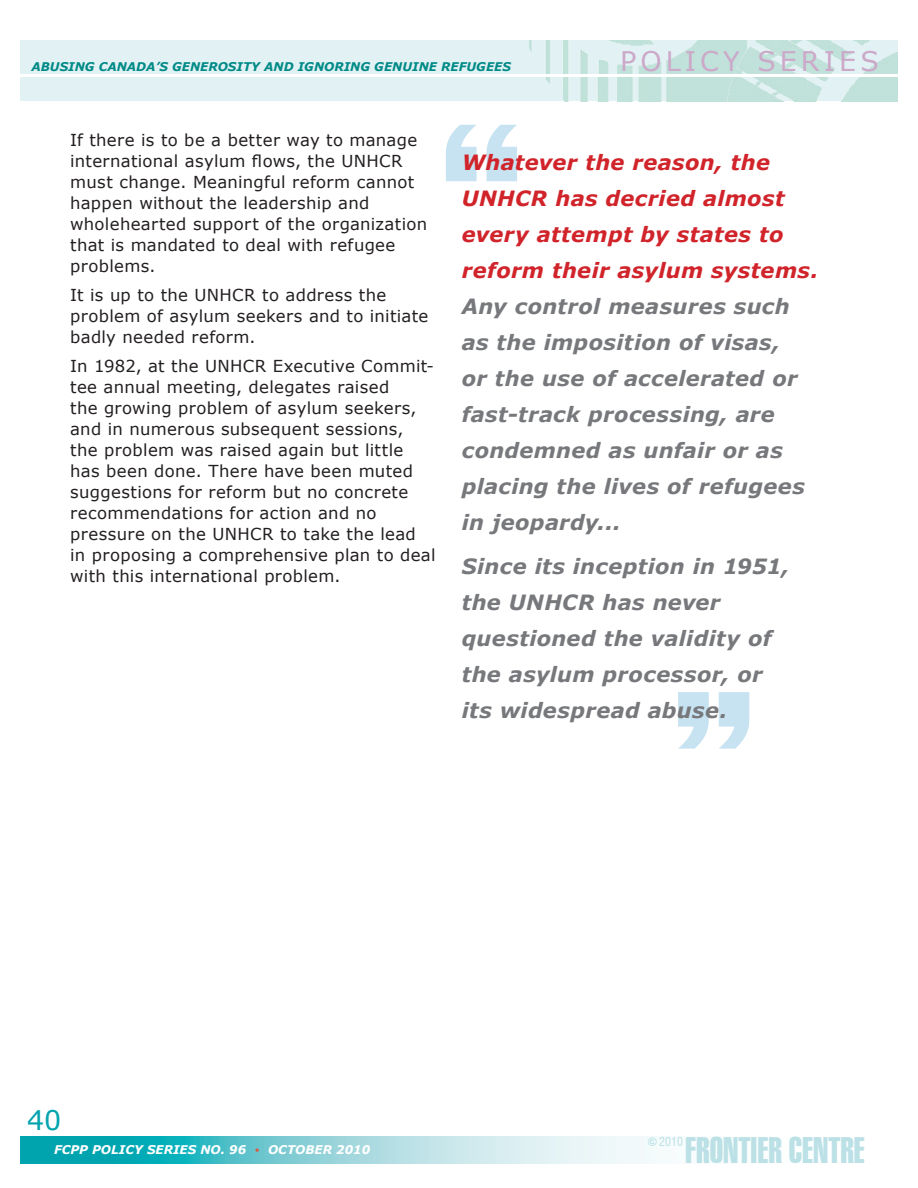
<style>
.page{position:relative;width:918px;height:1188px;background:#fff}
.page>*{position:absolute;margin:0;border:0;box-sizing:border-box;transform-origin:0 0}
.t1{font:204px "Swiss 921 BT Regular A";color:#c7e3f2}
.t2{font:36px "Swiss 911 BT Extra Compressed";color:#bbe1e6}
.t3{font:27px "Verdana";letter-spacing:.15em;color:#cca8c9}
.t4{font:27px "Verdana";color:#00a4af}
.t5{font:italic 700 21px/36px "Verdana";letter-spacing:.015em;color:#76787b}
.t6{font:italic 700 21px/36px "Verdana";letter-spacing:.015em;color:#d1232a}
.t7{font:16.5px/21px "Verdana";letter-spacing:.02em;color:#231f20}
.t8{font:italic 700 12px "Verdana";color:#008a87}
.t9{font:italic 700 12px "Verdana";color:#fff}
.t10{font:condensed 12px "Swiss 721 BT";color:#bbe1e6}
.s1{font-weight:400;font-style:normal;font-size:9px;color:#d95842}
.s2{font-family:"Swiss 911 BT Extra Compressed";font-stretch:normal}
</style>
<div class="page">
<div style="left:20px;top:40px;width:878px;height:61px;background:#e2f2f4"></div>
<svg style="left:20px;top:1137px;width:638px;height:26px;background:#81d0d6"></svg>
<img style="left:530px;top:41px;width:188px;height:60px">
<img style="left:718px;top:41px;width:180px;height:60px">
<hr style="left:20px;top:74px;width:878px;height:2px;background:#fff">
<p class="t8" style="left:32px;top:59px;width:481px">ABUSING CANADA’S GENEROSITY AND IGNORING GENUINE REFUGEES</p>
<h3 class="t3" style="left:620px;top:44px;width:260px">POLICY SERIES</h3>
<p class="t7" style="left:70px;top:129px;width:359px">If there is to be a better way to manage international asylum flows, the UNHCR must change. Meaningful reform cannot happen without the leadership and wholehearted support of the organization that is mandated to deal with refugee problems.</p>
<p class="t7" style="left:70px;top:284px;width:360px">It is up to the UNHCR to address the problem of asylum seekers and to initiate badly needed reform.</p>
<p class="t7" style="left:70px;top:355px;width:367px">In 1982, at the UNHCR Executive Commit&shy;tee annual meeting, delegates raised<br>the growing problem of asylum seekers, and in numerous subsequent sessions,<br>the problem was raised again but little has been done. There have been muted suggestions for reform but no concrete recommendations for action and no pressure on the UNHCR to take the lead<br>in proposing a comprehensive plan to deal with this international problem.</p>
<h1 class="t1" style="left:436px;top:75px;width:93px">“</h1>
<p class="t6" style="left:462px;top:143px;width:358px">Whatever the reason, the<br>UNHCR has decried almost every attempt by states to reform their asylum systems.</p>
<p class="t5" style="left:462px;top:287px;width:345px">Any control measures such as the imposition of visas, or the use of accelerated or fast-track processing, are condemned as unfair or as placing the lives of refugees in jeopardy...</p>
<p class="t5" style="left:462px;top:548px;width:329px">Since its inception in 1951, the UNHCR has never questioned the validity of the asylum processor, or its widespread abuse.</p>
<h1 class="t1" style="left:668px;top:642px;width:93px">”</h1>
<h3 class="t4" style="left:27px;top:1103px;width:36px">40</h3>
<p class="t9" style="left:54px;top:1142px;width:318px">FCPP POLICY SERIES NO. 96 <span class="s1">•</span> OCTOBER 2010</p>
<h2 class="t2" style="left:685px;top:1130px;width:181px">FRONTIER CENTRE</h2>
<p class="t10" style="left:648px;top:1134px;width:37px"><span class="s2">©</span> 2010</p>
</div>
